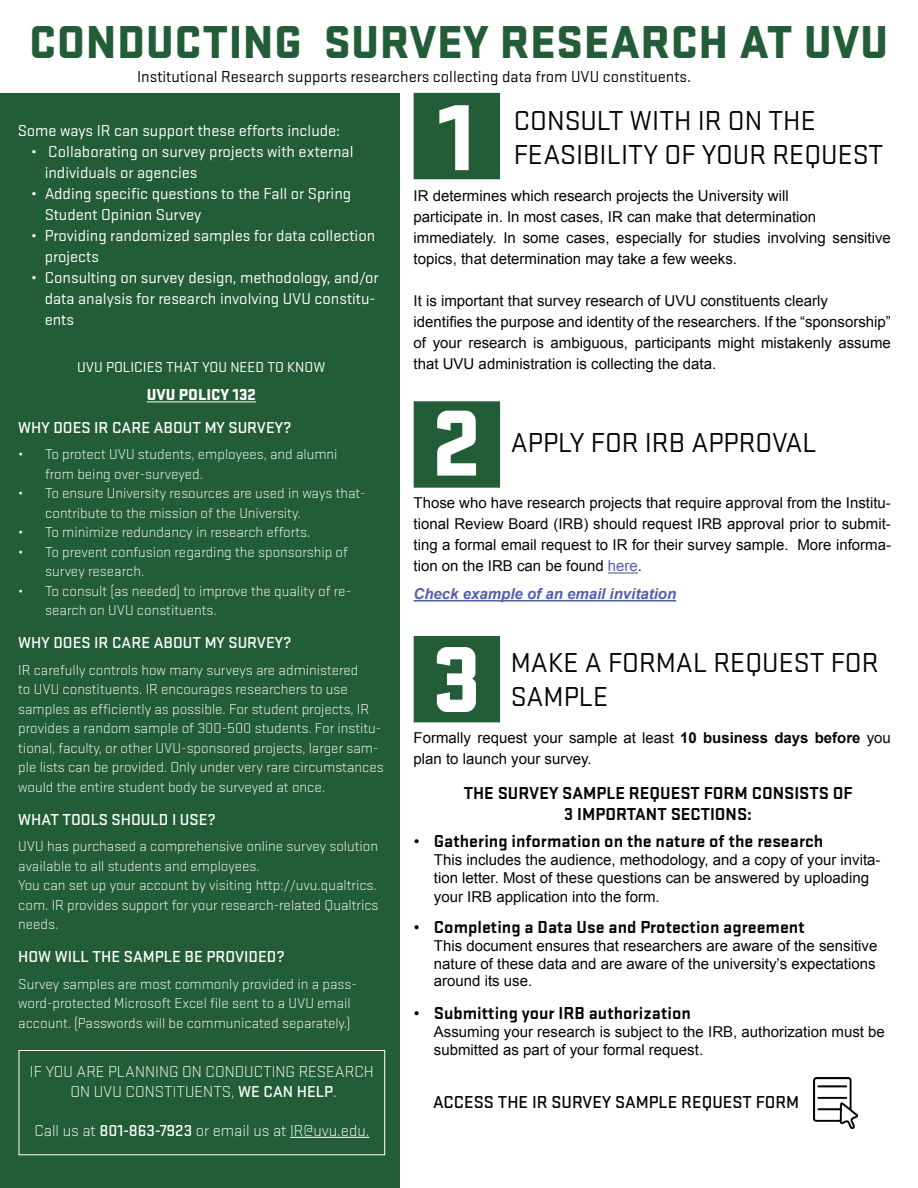
<style>
.page{position:relative;width:918px;height:1188px;background:#fff}
.page>*{position:absolute;margin:0;border:0;box-sizing:border-box;transform-origin:0 0}
.t1{font:900 97.5px "Stratum 1";color:#fff}
.t2{font:900 48px "Stratum 1";letter-spacing:.01em;color:#235d38}
.t3{font:28.5px/34.2px "Stratum 1";color:#040503}
.t4{font:700 18px/21px "Stratum 1";color:#040503;text-align:center}
.t5{font:500 18px "Stratum 1";color:#040503}
.t6{font:16.5px/21px "Stratum 1";color:#fff}
.t7{font:300 16.5px/19.5px "Stratum 1";color:#fff;text-align:center}
.t8{font:500 16.5px "Stratum 1";color:#fff}
.t9{font:16.5px "Stratum 1";color:#040503}
.t10{font:900 16.5px "Stratum 1";color:#fff}
.t11{font:15px/21px "Arial";color:#040503}
.t12{font:300 15px/19.5px "Stratum 1";color:#fff}
.t13{font:italic 700 15px "Arial";color:#535fab}
.t14{font:15px "Stratum 1";color:#fff}
.s1{font-weight:500}
.s2{color:#535fab}
.s3{font-weight:700}
</style>
<div class="page">
<div style="left:0;top:93px;width:400px;height:1094px;background:#235d38"></div>
<hr style="left:147px;top:401px;width:109px;height:1px;background:#fff">
<hr style="left:290px;top:1137px;width:79px;height:1px;background:#fff">
<div style="left:414px;top:93px;width:86px;height:86px;background:#235d38"></div>
<div style="left:414px;top:401px;width:86px;height:87px;background:#235d38;border:2px solid #235d38"></div>
<hr style="left:608px;top:572px;width:30px;height:2px;background:#535fab">
<hr style="left:414px;top:600px;width:262px;height:2px;background:#535fab">
<div style="left:414px;top:636px;width:86px;height:86px;background:#235d38"></div>
<img style="left:813px;top:1077px;width:45px;height:51px">
<div style="left:19px;top:1050px;width:366px;height:105px;border:1px solid #fff"></div>
<h2 class="t2" style="left:29px;top:15px;width:861px">CONDUCTING SURVEY RESEARCH AT UVU</h2>
<p class="t9" style="left:137px;top:67px;width:555px">Institutional Research supports researchers collecting data from UVU constituents.</p>
<h3 class="t3" style="left:514px;top:103px;width:371px">CONSULT WITH IR ON THE<br>FEASIBILITY OF YOUR REQUEST</h3>
<p class="t11" style="left:414px;top:186px;width:479px">IR determines which research projects the University will<br>participate in. In most cases, IR can make that determination immediately. In some cases, especially for studies involving sensitive topics, that determination may take a few weeks.</p>
<p class="t11" style="left:414px;top:291px;width:479px">It is important that survey research of UVU constituents clearly<br>identifies the purpose and identity of the researchers. If the “sponsorship” of your research is ambiguous, participants might mistakenly assume that UVU administration is collecting the data.</p>
<h1 class="t1" style="left:432px;top:388px;width:52px">2</h1>
<h1 class="t1" style="left:438px;top:82px;width:39px">1</h1>
<p class="t6" style="left:18px;top:120px;width:324px">Some ways IR can support these efforts include:</p>
<p class="t6" style="left:45px;top:141px;width:310px;text-indent:-13px">• Collaborating on survey projects with external individuals or agencies</p>
<p class="t6" style="left:45px;top:183px;width:308px;text-indent:-13px">• Adding specific questions to the Fall or Spring<br>Student Opinion Survey</p>
<p class="t6" style="left:45px;top:225px;width:332px;text-indent:-13px">• Providing randomized samples for data collection projects</p>
<p class="t6" style="left:45px;top:267px;width:335px;text-indent:-13px">• Consulting on survey design, methodology, and/or data analysis for research involving UVU constitu&shy;ents</p>
<p class="t14" style="left:77px;top:359px;width:250px">UVU POLICIES THAT YOU NEED TO KNOW</p>
<p class="t10" style="left:147px;top:385px;width:111px">UVU POLICY 132</p>
<p class="t8" style="left:18px;top:418px;width:275px">WHY DOES IR CARE ABOUT MY SURVEY?</p>
<p class="t12" style="left:45px;top:444px;width:294px;text-indent:-27px">• To protect UVU students, employees, and alumni from being over-surveyed.</p>
<p class="t12" style="left:45px;top:483px;width:322px;text-indent:-27px">• To ensure University resources are used in ways that&shy;contribute to the mission of the University.</p>
<p class="t12" style="left:18px;top:522px;width:294px">• To minimize redundancy in research efforts.</p>
<p class="t12" style="left:45px;top:542px;width:304px;text-indent:-27px">• To prevent confusion regarding the sponsorship of survey research.</p>
<p class="t12" style="left:45px;top:581px;width:308px;text-indent:-27px">• To consult (as needed) to improve the quality of re&shy;search on UVU constituents.</p>
<p class="t8" style="left:18px;top:634px;width:275px">WHY DOES IR CARE ABOUT MY SURVEY?</p>
<p class="t12" style="left:18px;top:660px;width:367px">IR carefully controls how many surveys are administered<br>to UVU constituents. IR encourages researchers to use samples as efficiently as possible. For student projects, IR provides a random sample of 300-500 students. For institu&shy;tional, faculty, or other UVU-sponsored projects, larger sam&shy;ple lists can be provided. Only under very rare circumstances would the entire student body be surveyed at once.</p>
<p class="t8" style="left:18px;top:810px;width:199px">WHAT TOOLS SHOULD I USE?</p>
<p class="t12" style="left:18px;top:836px;width:362px">UVU has purchased a comprehensive online survey solution available to all students and employees.<br>You can set up your account by visiting http://uvu.qualtrics. com. IR provides support for your research-related Qualtrics needs.</p>
<p class="t8" style="left:18px;top:948px;width:268px">HOW WILL THE SAMPLE BE PROVIDED?</p>
<p class="t12" style="left:18px;top:974px;width:340px">Survey samples are most commonly provided in a pass&shy;word-protected Microsoft Excel file sent to a UVU email account. (Passwords will be communicated separately.)</p>
<p class="t7" style="left:30px;top:1062px;width:345px">IF YOU ARE PLANNING ON CONDUCTING RESEARCH<br>ON UVU CONSTITUENTS, <span class="s1">WE CAN HELP</span>.</p>
<p class="t7" style="left:34px;top:1120px;width:337px">Call us at <span class="s1">801-863-7923</span> or email us at IR@uvu.edu.</p>
<h3 class="t3" style="left:511px;top:425px;width:308px">APPLY FOR IRB APPROVAL</h3>
<p class="t11" style="left:414px;top:493px;width:479px;text-align:justify">Those who have research projects that require approval from the Institu&shy;tional Review Board (IRB) should request IRB approval prior to submit&shy;ting a formal email request to IR for their survey sample. More informa&shy;tion on the IRB can be found <span class="s2">here</span>.</p>
<p class="t13" style="left:414px;top:584px;width:264px">Check example of an email invitation</p>
<h1 class="t1" style="left:432px;top:624px;width:51px">3</h1>
<h3 class="t3" style="left:511px;top:645px;width:369px">MAKE A FORMAL REQUEST FOR<br>SAMPLE</h3>
<p class="t11" style="left:414px;top:727px;width:479px">Formally request your sample at least <span class="s3">10 business days before</span> you plan to launch your survey.</p>
<p class="t4" style="left:464px;top:782px;width:390px">THE SURVEY SAMPLE REQUEST FORM CONSISTS OF<br>3 IMPORTANT SECTIONS:</p>
<p class="t4" style="left:414px;top:830px;width:411px">• Gathering information on the nature of the research</p>
<p class="t11" style="left:434px;top:851px;width:448px;line-height:18.3px">This includes the audience, methodology, and a copy of your invita&shy;tion letter. Most of these questions can be answered by uploading your IRB application into the form.</p>
<p class="t4" style="left:414px;top:916px;width:393px">• Completing a Data Use and Protection agreement</p>
<p class="t11" style="left:434px;top:937px;width:445px;line-height:17.5px">This document ensures that researchers are aware of the sensitive nature of these data and are aware of the university’s expectations around its use.</p>
<p class="t4" style="left:414px;top:1002px;width:279px">• Submitting your IRB authorization</p>
<p class="t11" style="left:434px;top:1023px;width:453px;line-height:18px">Assuming your research is subject to the IRB, authorization must be submitted as part of your formal request.</p>
<p class="t5" style="left:433px;top:1092px;width:368px">ACCESS THE IR SURVEY SAMPLE REQUEST FORM</p>
</div>
